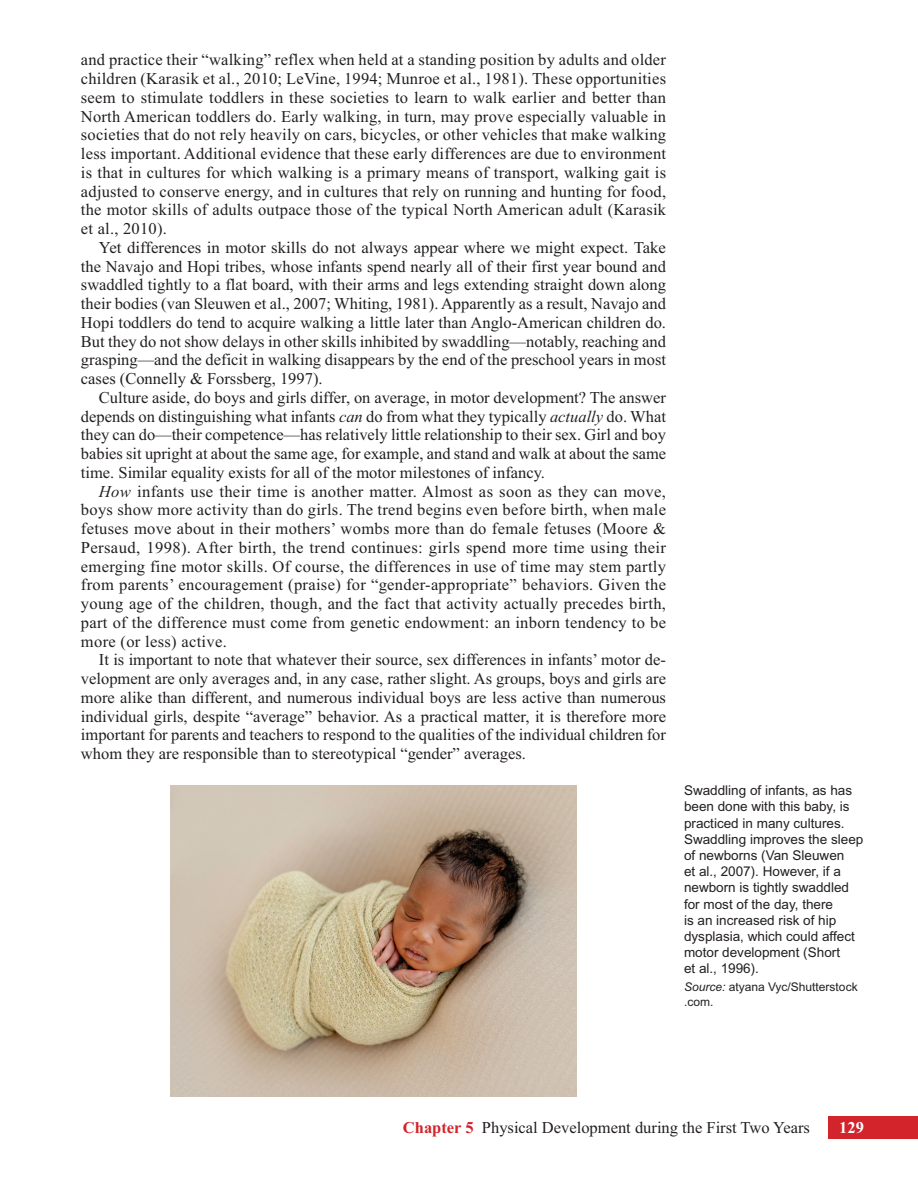
<style>
.page{position:relative;width:918px;height:1188px;background:#fff}
.page>*{position:absolute;margin:0;border:0;box-sizing:border-box;transform-origin:0 0}
.t1{font:16.5px/18.8px "Times New Roman";color:#231f20;text-align:justify}
.t2{font:700 16.5px "Times New Roman";color:#fff}
.t3{font:13.5px/16.2px "Arial MT Std";color:#231f20}
.t4{font:12px/15px "Arial MT Std";color:#231f20}
.s1{font-style:italic}
.s2{font-weight:700;color:#d3232b}
</style>
<div class="page">
<div style="left:828px;top:1116px;width:90px;height:23px;background:#d3232b"></div>
<img style="left:171px;top:785px;width:405px;height:312px">
<p class="t1" style="left:81px;top:50px;width:587px">and practice their “walking” reflex when held at a standing position by adults and older children (Karasik et al., 2010; LeVine, 1994; Munroe et al., 1981). These opportunities seem to stimulate toddlers in these societies to learn to walk earlier and better than North American toddlers do. Early walking, in turn, may prove especially valuable in societies that do not rely heavily on cars, bicycles, or other vehicles that make walking less important. Additional evidence that these early differences are due to environment is that in cultures for which walking is a primary means of transport, walking gait is adjusted to conserve energy, and in cultures that rely on running and hunting for food, the motor skills of adults outpace those of the typical North American adult (Karasik et al., 2010).</p>
<p class="t1" style="left:81px;top:238px;width:587px;text-indent:18px">Yet differences in motor skills do not always appear where we might expect. Take the Navajo and Hopi tribes, whose infants spend nearly all of their first year bound and swaddled tightly to a flat board, with their arms and legs extending straight down along their bodies (van Sleuwen et al., 2007; Whiting, 1981). Apparently as a result, Navajo and Hopi toddlers do tend to acquire walking a little later than Anglo-American children do.<br>But they do not show delays in other skills inhibited by swaddling—notably, reaching and grasping—and the deficit in walking disappears by the end of the preschool years in most cases (Connelly &amp; Forssberg, 1997).</p>
<p class="t1" style="left:81px;top:388px;width:587px;text-indent:18px">Culture aside, do boys and girls differ, on average, in motor development? The answer depends on distinguishing what infants <span class="s1">can</span> do from what they typically <span class="s1">actually</span> do. What they can do—their competence—has relatively little relationship to their sex. Girl and boy babies sit upright at about the same age, for example, and stand and walk at about the same time. Similar equality exists for all of the motor milestones of infancy.</p>
<p class="t1" style="left:81px;top:482px;width:587px;text-indent:18px"><span class="s1">How</span> infants use their time is another matter. Almost as soon as they can move, boys show more activity than do girls. The trend begins even before birth, when male fetuses move about in their mothers’ wombs more than do female fetuses (Moore &amp; Persaud, 1998). After birth, the trend continues: girls spend more time using their emerging fine motor skills. Of course, the differences in use of time may stem partly from parents’ encouragement (praise) for “gender-appropriate” behaviors. Given the young age of the children, though, and the fact that activity actually precedes birth, part of the difference must come from genetic endowment: an inborn tendency to be more (or less) active.</p>
<p class="t1" style="left:81px;top:650px;width:587px;text-indent:18px">It is important to note that whatever their source, sex differences in infants’ motor de&shy;velopment are only averages and, in any case, rather slight. As groups, boys and girls are more alike than different, and numerous individual boys are less active than numerous individual girls, despite “average” behavior. As a practical matter, it is therefore more important for parents and teachers to respond to the qualities of the individual children for whom they are responsible than to stereotypical “gender” averages.</p>
<p class="t3" style="left:684px;top:782px;width:181px">Swaddling of infants, as has been done with this baby, is practiced in many cultures.<br>Swaddling improves the sleep of newborns (Van Sleuwen<br>et al., 2007). However, if a newborn is tightly swaddled for most of the day, there<br>is an increased risk of hip dysplasia, which could affect motor development (Short<br>et al., 1996).</p>
<p class="t4" style="left:684px;top:980px;width:175px"><span class="s1">Source:</span> atyana Vyc/Shutterstock .com.</p>
<p class="t1" style="left:403px;top:1118px;width:409px"><span class="s2">Chapter 5</span> Physical Development during the First Two Years</p>
<p class="t2" style="left:839px;top:1118px;width:26px">129</p>
</div>
